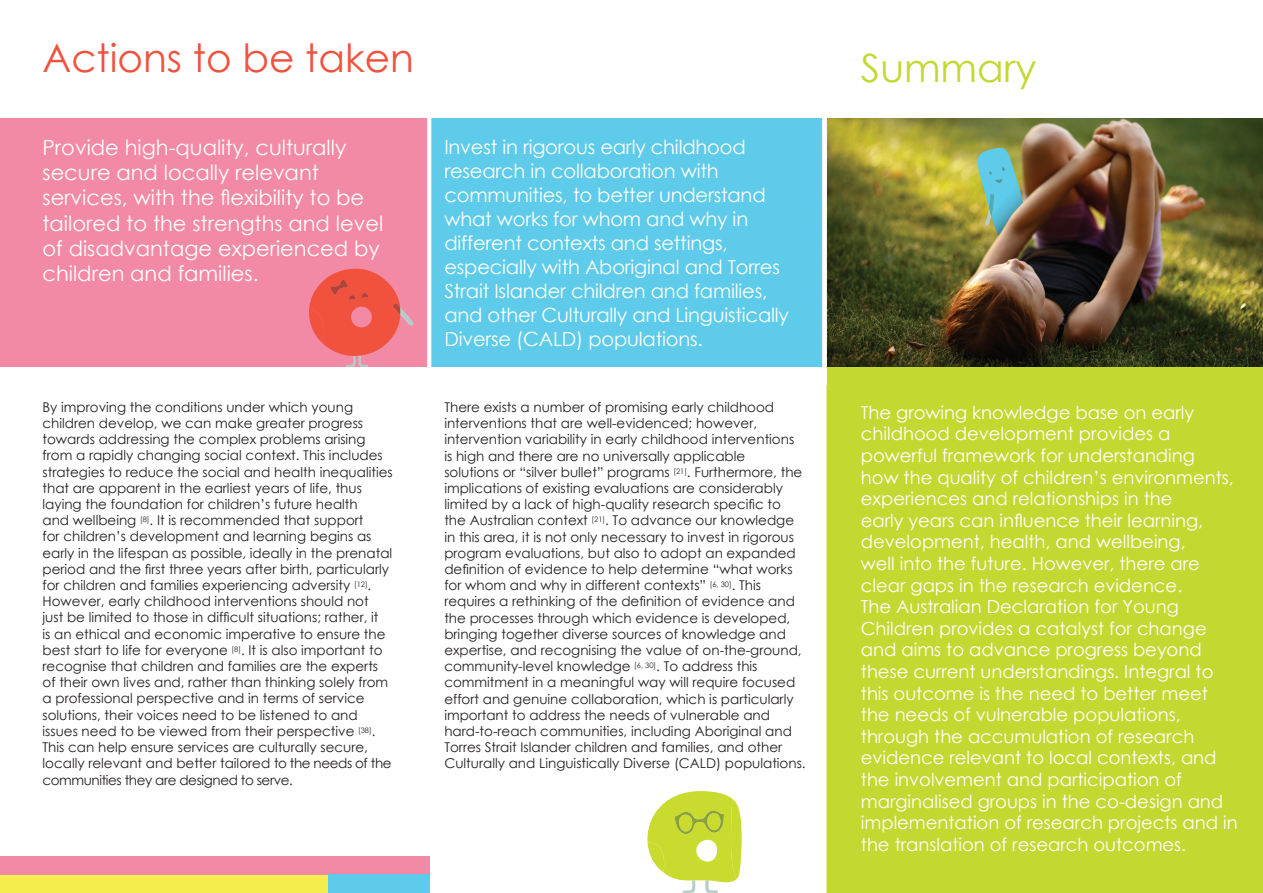
<style>
.page{position:relative;width:1263px;height:893px;background:#fff}
.page>*{position:absolute;margin:0;border:0;box-sizing:border-box;transform-origin:0 0}
.t1{font:39px "Century Gothic";color:#f0523e}
.t2{font:39px "Century Gothic";color:#c4d832}
.t3{font:21px/25.2px "Century Gothic";color:#fff}
.t4{font:19.5px/24px "Century Gothic";letter-spacing:-.01em;color:#fff}
.t5{font:18px/21.6px "Century Gothic";color:#fff}
.t6{font:13.5px/16.2px "Century Gothic";color:#231f20}
</style>
<div class="page">
<div style="left:827px;top:367px;width:436px;height:526px;background:#c4d832"></div>
<img style="left:827px;top:119px;width:436px;height:248px">
<div style="left:429px;top:119px;width:394px;height:248px;background:#5dcbe9"></div>
<div style="left:0;top:119px;width:429px;height:248px;background:#f38aa5"></div>
<div style="left:0;top:875px;width:424px;height:18px;background:#f3ed4e"></div>
<div style="left:0;top:856px;width:429px;height:19px;background:#f38aa5"></div>
<div style="left:328px;top:875px;width:101px;height:18px;background:#5dcbe9"></div>
<hr style="left:427px;top:88px;width:4px;height:288px;background:#fff">
<svg style="left:826px;top:118px;width:1px;height:268px"></svg>
<svg style="left:309px;top:269px;width:105px;height:98px"></svg>
<svg style="left:647px;top:791px;width:95px;height:102px"></svg>
<hr style="left:822px;top:99px;width:4px;height:794px;background:#fff">
<svg style="left:976px;top:147px;width:47px;height:90px;background:#7fb29d"></svg>
<h1 class="t1" style="left:43px;top:30px;width:373px">Actions to be taken</h1>
<h2 class="t3" style="left:43px;top:134px;width:342px">Provide high-quality, culturally secure and locally relevant services, with the flexibility to be tailored to the strengths and level of disadvantage experienced by children and families.</h2>
<p class="t6" style="left:43px;top:399px;width:352px">By improving the conditions under which young children develop, we can make greater progress towards addressing the complex problems arising from a rapidly changing social context. This includes strategies to reduce the social and health inequalities that are apparent in the earliest years of life, thus laying the foundation for children’s future health<br>and wellbeing <sup>[8]</sup>. It is recommended that support<br>for children’s development and learning begins as early in the lifespan as possible, ideally in the prenatal period and the first three years after birth, particularly for children and families experiencing adversity <sup>[12]</sup>.<br>However, early childhood interventions should not just be limited to those in difficult situations; rather, it<br>is an ethical and economic imperative to ensure the best start to life for everyone <sup>[8]</sup>. It is also important to recognise that children and families are the experts of their own lives and, rather than thinking solely from a professional perspective and in terms of service solutions, their voices need to be listened to and issues need to be viewed from their perspective <sup>[38]</sup>.<br>This can help ensure services are culturally secure, locally relevant and better tailored to the needs of the communities they are designed to serve.</p>
<p class="t4" style="left:444px;top:135px;width:346px">Invest in rigorous early childhood research in collaboration with communities, to better understand what works for whom and why in different contexts and settings, especially with Aboriginal and Torres Strait Islander children and families, and other Culturally and Linguistically Diverse (CALD) populations.</p>
<p class="t6" style="left:444px;top:399px;width:363px">There exists a number of promising early childhood interventions that are well-evidenced; however, intervention variability in early childhood interventions<br>is high and there are no universally applicable<br>solutions or “silver bullet” programs <sup>[21]</sup>. Furthermore, the implications of existing evaluations are considerably limited by a lack of high-quality research specific to the Australian context <sup>[21]</sup>. To advance our knowledge in this area, it is not only necessary to invest in rigorous program evaluations, but also to adopt an expanded definition of evidence to help determine “what works for whom and why in different contexts” <sup>[6,</sup> <sup>30]</sup>. This requires a rethinking of the definition of evidence and the processes through which evidence is developed, bringing together diverse sources of knowledge and expertise, and recognising the value of on-the-ground, community-level knowledge <sup>[6,</sup> <sup>30]</sup>. To address this commitment in a meaningful way will require focused effort and genuine collaboration, which is particularly important to address the needs of vulnerable and hard-to-reach communities, including Aboriginal and Torres Strait Islander children and families, and other Culturally and Linguistically Diverse (CALD) populations.</p>
<h1 class="t2" style="left:861px;top:41px;width:177px">Summary</h1>
<p class="t5" style="left:861px;top:401px;width:378px">The growing knowledge base on early childhood development provides a powerful framework for understanding<br>how the quality of children’s environments, experiences and relationships in the<br>early years can influence their learning, development, health, and wellbeing,<br>well into the future. However, there are clear gaps in the research evidence.<br>The Australian Declaration for Young Children provides a catalyst for change and aims to advance progress beyond these current understandings. Integral to this outcome is the need to better meet the needs of vulnerable populations, through the accumulation of research evidence relevant to local contexts, and the involvement and participation of marginalised groups in the co-design and implementation of research projects and in the translation of research outcomes.</p>
</div>
